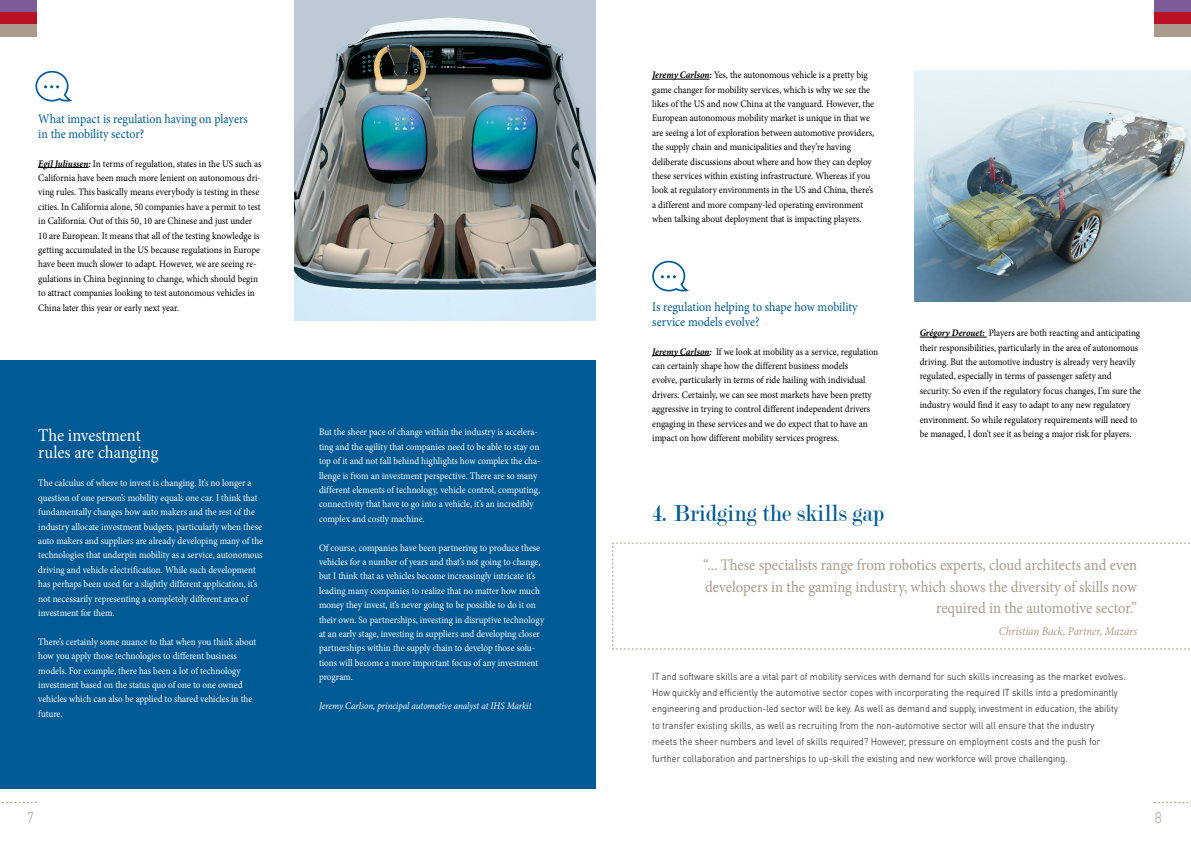
<style>
.page{position:relative;width:1191px;height:842px;background:#fff}
.page>*{position:absolute;margin:0;border:0;box-sizing:border-box;transform-origin:0 0}
.t1{font:25px "Modern";color:#005a96;scale:.92 1}
.t2{font:18px/16.4px "Minion Pro";letter-spacing:-.005em;color:#fff;scale:.91 1}
.t3{font:16px/21.6px "Minion Pro";color:#a99b8d;text-align:right;scale:.92 1}
.t4{font:300 15px "DIN Pro";color:#a99b8d;scale:.92 1}
.t5{font:13px/14.4px "Minion Pro";letter-spacing:-.005em;color:#005a96;scale:.92 1}
.t6{font:italic 12px "Minion Pro";letter-spacing:-.005em;color:#a99b8d;scale:.91 1}
.t7{font:10px/14.4px "Minion Pro";color:#000;scale:.91 1}
.t8{font:10px/14.4px "Minion Pro";letter-spacing:-.005em;color:#fff;scale:.91 1}
.t9{font:300 10px/16.4px "DIN Pro";color:#000;scale:.91 1}
.t10{font:italic 10px "Minion Pro";letter-spacing:-.01em;color:#fff;scale:.91 1}
.s1{font-weight:700;font-style:italic}
</style>
<div class="page">
<div style="left:0;top:0;width:37px;height:12px;background:#7d5a99"></div>
<div style="left:0;top:12px;width:37px;height:13px;background:#ba1222"></div>
<div style="left:0;top:25px;width:37px;height:12px;background:#a99b8d"></div>
<svg style="left:0;top:802px;width:37px;height:1px"></svg>
<div style="left:0;top:360px;width:595px;height:428px;background:#005a96"></div>
<hr style="left:38px;top:167px;width:51px;height:1px;background:#000">
<img style="left:295px;top:0;width:300px;height:320px">
<svg style="left:35px;top:71px;width:37px;height:31px"></svg>
<svg style="left:1154px;top:802px;width:37px;height:1px"></svg>
<div style="left:1154px;top:0;width:37px;height:12px;background:#7d5a99"></div>
<div style="left:1154px;top:12px;width:37px;height:13px;background:#ba1222"></div>
<div style="left:1154px;top:25px;width:37px;height:12px;background:#a99b8d"></div>
<svg style="left:612px;top:543px;width:578px;height:106px"></svg>
<hr style="left:919px;top:337px;width:67px;height:1px;background:#000">
<hr style="left:652px;top:79px;width:57px;height:1px;background:#000">
<hr style="left:652px;top:355px;width:57px;height:1px;background:#000">
<img style="left:914px;top:71px;width:277px;height:231px">
<svg style="left:652px;top:261px;width:37px;height:30px"></svg>
<h3 class="t5" style="left:38px;top:112px;width:229px">What impact is regulation having on players in the mobility sector?</h3>
<p class="t7" style="left:38px;top:156px;width:247px"><span class="s1">Egil Juliussen:</span> In terms of regulation, states in the US such as California have been much more lenient on autonomous dri&shy;ving rules. This basically means everybody is testing in these cities. In California alone, 50 companies have a permit to test in California. Out of this 50, 10 are Chinese and just under 10 are European. It means that all of the testing knowledge is getting accumulated in the US because regulations in Europe have been much slower to adapt. However, we are seeing re&shy;gulations in China beginning to change, which should begin to attract companies looking to test autonomous vehicles in China later this year or early next year.</p>
<h2 class="t2" style="left:38px;top:427px;width:134px">The investment rules are changing</h2>
<p class="t8" style="left:38px;top:476px;width:249px">The calculus of where to invest is changing. It’s no longer a question of one person’s mobility equals one car. I think that fundamentally changes how auto makers and the rest of the industry allocate investment budgets, particularly when these auto makers and suppliers are already developing many of the technologies that underpin mobility as a service, autonomous driving and vehicle electrification. While such development has perhaps been used for a slightly different application, it’s not necessarily representing a completely different area of investment for them.</p>
<p class="t8" style="left:38px;top:634px;width:241px">There’s certainly some nuance to that when you think about how you apply those technologies to different business models. For example, there has been a lot of technology investment based on the status quo of one to one owned vehicles which can also be applied to shared vehicles in the future.</p>
<h3 class="t4" style="left:27px;top:807px;width:9px">7</h3>
<p class="t8" style="left:319px;top:425px;width:245px">But the sheer pace of change within the industry is accelera&shy;ting and the agility that companies need to be able to stay on top of it and not fall behind highlights how complex the cha&shy;llenge is from an investment perspective. There are so many different elements of technology, vehicle control, computing, connectivity that have to go into a vehicle, it’s an incredibly complex and costly machine.</p>
<p class="t8" style="left:319px;top:540px;width:249px">Of course, companies have been partnering to produce these vehicles for a number of years and that’s not going to change, but I think that as vehicles become increasingly intricate it’s leading many companies to realize that no matter how much money they invest, it’s never going to be possible to do it on their own. So partnerships, investing in disruptive technology at an early stage, investing in suppliers and developing closer partnerships within the supply chain to develop those solu&shy;tions will become a more important focus of any investment program.</p>
<p class="t10" style="left:319px;top:700px;width:235px">Jeremy Carlson, principal automotive analyst at IHS Markit</p>
<p class="t7" style="left:652px;top:68px;width:245px"><span class="s1">Jeremy Carlson:</span> Yes, the autonomous vehicle is a pretty big game changer for mobility services, which is why we see the likes of the US and now China at the vanguard. However, the European autonomous mobility market is unique in that we are seeing a lot of exploration between automotive providers, the supply chain and municipalities and they’re having deliberate discussions about where and how they can deploy these services within existing infrastructure. Whereas if you look at regulatory environments in the US and China, there’s a different and more company-led operating environment when talking about deployment that is impacting players.</p>
<h3 class="t5" style="left:652px;top:300px;width:225px">Is regulation helping to shape how mobility service models evolve?</h3>
<p class="t7" style="left:652px;top:344px;width:250px"><span class="s1">Jeremy Carlson:</span> If we look at mobility as a service, regulation can certainly shape how the different business models<br>evolve, particularly in terms of ride hailing with individual drivers. Certainly, we can see most markets have been pretty aggressive in trying to control different independent drivers engaging in these services and we do expect that to have an impact on how different mobility services progress.</p>
<p class="t7" style="left:919px;top:326px;width:245px"><span class="s1">Grégory Derouet:</span> Players are both reacting and anticipating their responsibilities, particularly in the area of autonomous driving. But the automotive industry is already very heavily regulated, especially in terms of passenger safety and security. So even if the regulatory focus changes, I’m sure the industry would find it easy to adapt to any new regulatory environment. So while regulatory requirements will need to be managed, I don’t see it as being a major risk for players.</p>
<h1 class="t1" style="left:652px;top:501px;width:253px">4. Bridging the skills gap</h1>
<h3 class="t3" style="left:703px;top:554px;width:473px">“... These specialists range from robotics experts, cloud architects and even developers in the gaming industry, which shows the diversity of skills now required in the automotive sector.”</h3>
<p class="t6" style="left:999px;top:624px;width:153px">Christian Back, Partner, Mazars</p>
<p class="t9" style="left:652px;top:667px;width:522px">IT and software skills are a vital part of mobility services with demand for such skills increasing as the market evolves.<br>How quickly and efficiently the automotive sector copes with incorporating the required IT skills into a predominantly engineering and production-led sector will be key. As well as demand and supply, investment in education, the ability to transfer existing skills, as well as recruiting from the non-automotive sector will all ensure that the industry<br>meets the sheer numbers and level of skills required? However, pressure on employment costs and the push for further collaboration and partnerships to up-skill the existing and new workforce will prove challenging.</p>
<h3 class="t4" style="left:1155px;top:807px;width:9px">8</h3>
</div>
